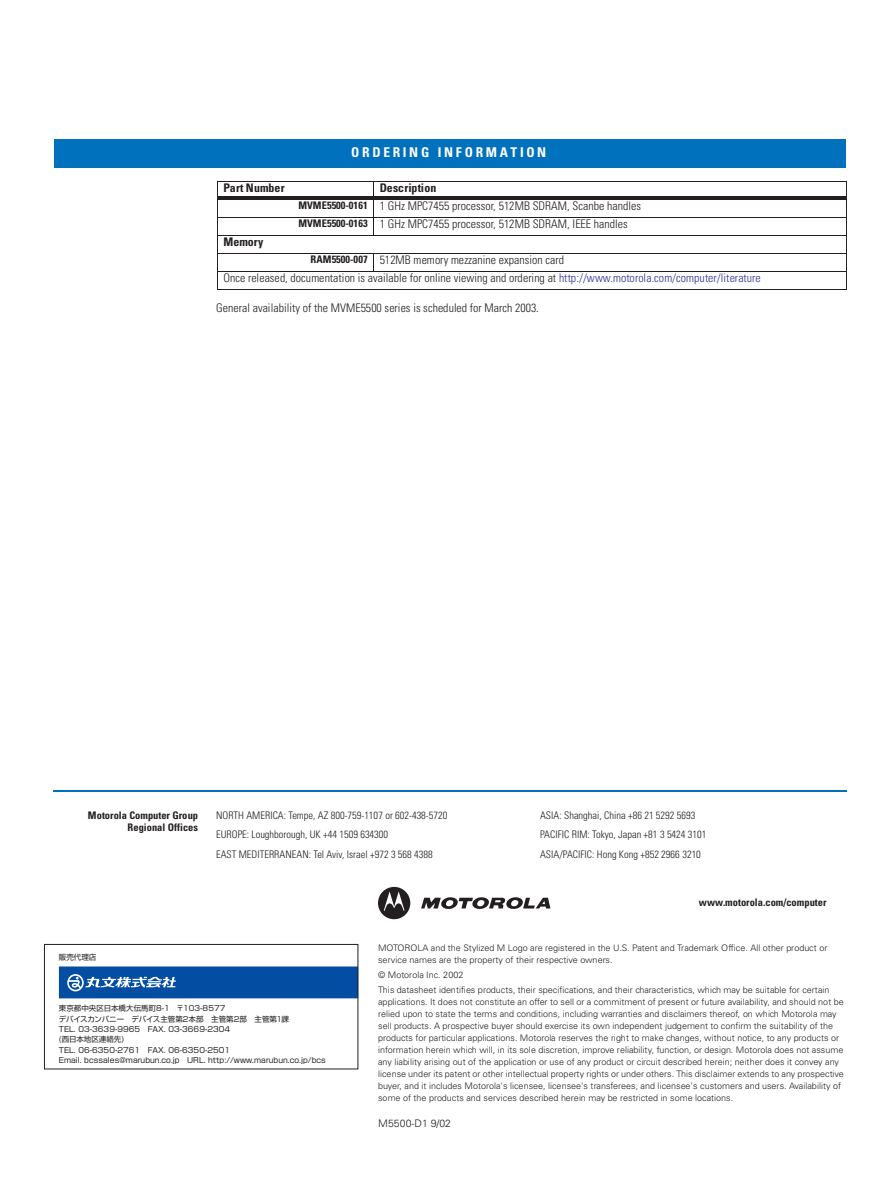
<style>
.page{position:relative;width:894px;height:1190px;background:#fff}
.page>*{position:absolute;margin:0;border:0;box-sizing:border-box;transform-origin:0 0}
.t1{font:700 condensed 13.5px "Univers";letter-spacing:.205em;color:#fff}
.t2{font:300 condensed 11.85px/18px "Univers";letter-spacing:.005em;color:#231f20}
.t3{font:700 condensed 11.85px "Univers";color:#231f20}
.t4{font:300 condensed 10.5px/19.5px "Univers";letter-spacing:.005em;color:#231f20}
.t5{font:700 condensed 10.5px/12px "Univers";color:#231f20;text-align:right}
.t6{font:300 10.5px "Univers";letter-spacing:.005em;color:#231f20}
.t7{font:300 9px/12px "Univers";color:#231f20}
.t8{font:7.5px/10.4px "Shin Go";color:#231f20}
.s1{font-weight:700}
.s2{font-weight:700;font-size:10.5px}
.s3{color:#2e3092}
</style>
<div class="page">
<div style="left:378px;top:887px;width:32px;height:32px;background:#231f20;border-radius:50%"></div>
<svg style="left:384px;top:891px;width:21px;height:19px"></svg>
<svg style="left:421px;top:897px;width:129px;height:12px"></svg>
<hr style="left:54px;top:790px;width:793px;height:2px;background:#0071bc">
<div style="left:54px;top:139px;width:792px;height:28px;background:#0071bc"></div>
<hr style="left:217px;top:181px;width:1px;height:108px;background:#231f20">
<hr style="left:373px;top:181px;width:1px;height:54px;background:#231f20">
<svg style="left:373px;top:254px;width:1px;height:17px"></svg>
<hr style="left:846px;top:181px;width:1px;height:108px;background:#231f20">
<hr style="left:217px;top:181px;width:629px;height:1px;background:#231f20">
<hr style="left:217px;top:196px;width:629px;height:3px;background:#231f20">
<hr style="left:217px;top:217px;width:629px;height:1px;background:#231f20">
<hr style="left:217px;top:235px;width:629px;height:1px;background:#231f20">
<hr style="left:217px;top:253px;width:629px;height:1px;background:#231f20">
<hr style="left:217px;top:271px;width:629px;height:1px;background:#231f20">
<hr style="left:217px;top:289px;width:629px;height:1px;background:#231f20">
<div style="left:59px;top:966px;width:299px;height:32px;background:#034ea2"></div>
<svg style="left:67px;top:974px;width:109px;height:17px"></svg>
<div style="left:44px;top:944px;width:314px;height:125px;border:1px solid #231f20"></div>
<h1 class="t1" style="left:351px;top:147px;width:197px">ORDERING INFORMATION</h1>
<h2 class="t3" style="left:223px;top:184px;width:63px">Part Number</h2>
<h2 class="t2" style="left:298px;top:180px;width:344px;text-indent:81px"><span class="s1">Description<br></span><span class="s2">MVME5500-0161</span> 1 GHz MPC7455 processor, 512MB SDRAM, Scanbe handles<br><span class="s2">MVME5500-0163</span> 1 GHz MPC7455 processor, 512MB SDRAM, IEEE handles</h2>
<h2 class="t3" style="left:223px;top:238px;width:42px">Memory</h2>
<h2 class="t2" style="left:223px;top:252px;width:539px;text-indent:87px"><span class="s2">RAM5500-007</span> 512MB memory mezzanine expansion card<br>Once released, documentation is available for online viewing and ordering at <span class="s3">http://www.motorola.com/computer/literature</span></h2>
<h2 class="t2" style="left:216px;top:300px;width:324px">General availability of the MVME5500 series is scheduled for March 2003.</h2>
<p class="t5" style="left:88px;top:810px;width:112px">Motorola Computer Group<br>Regional Offices</p>
<p class="t4" style="left:216px;top:806px;width:233px">NORTH AMERICA: Tempe, AZ 800-759-1107 or 602-438-5720<br>EUROPE: Loughborough, UK +44 1509 634300<br>EAST MEDITERRANEAN: Tel Aviv, Israel +972 3 568 4388</p>
<p class="t4" style="left:540px;top:806px;width:168px">ASIA: Shanghai, China +86 21 5292 5693<br>PACIFIC RIM: Tokyo, Japan +81 3 5424 3101<br>ASIA/PACIFIC: Hong Kong +852 2966 3210</p>
<p class="t8" style="left:59px;top:952px;width:39px">販売代理店</p>
<p class="t8" style="left:59px;top:1004px;width:168px">東京都中央区日本橋大伝馬町8-1　〒103-8577</p>
<p class="t8" style="left:59px;top:1035px;width:67px">(西日本地区連絡先)</p>
<p class="t8" style="left:59px;top:1014px;width:232px">デバイスカンパニー　デバイス主管第2本部　主管第2部　主管第１課</p>
<p class="t8" style="left:59px;top:1045px;width:268px">TEL. 06-6350-2761　FAX. 06-6350-2501<br>Email. bcssales@marubun.co.jp　URL. http://www.marubun.co.jp/bcs</p>
<p class="t8" style="left:59px;top:1024px;width:173px">TEL. 03-3639-9965　FAX. 03-3669-2304</p>
<p class="t5" style="left:699px;top:897px;width:129px">www.motorola.com/computer</p>
<p class="t7" style="left:378px;top:942px;width:451px">MOTOROLA and the Stylized M Logo are registered in the U.S. Patent and Trademark Office. All other product or service names are the property of their respective owners.</p>
<p class="t7" style="left:378px;top:968px;width:453px;line-height:15.1px">© Motorola Inc. 2002<br>This datasheet identifies products, their specifications, and their characteristics, which may be suitable for certain</p>
<p class="t7" style="left:378px;top:996px;width:467px">applications. It does not constitute an offer to sell or a commitment of present or future availability, and should not be relied upon to state the terms and conditions, including warranties and disclaimers thereof, on which Motorola may sell products. A prospective buyer should exercise its own independent judgement to confirm the suitability of the products for particular applications. Motorola reserves the right to make changes, without notice, to any products or information herein which will, in its sole discretion, improve reliability, function, or design. Motorola does not assume any liability arising out of the application or use of any product or circuit described herein; neither does it convey any license under its patent or other intellectual property rights or under others. This disclaimer extends to any prospective buyer, and it includes Motorola's licensee, licensee's transferees, and licensee's customers and users. Availability of some of the products and services described herein may be restricted in some locations.</p>
<p class="t6" style="left:378px;top:1119px;width:74px">M5500-D1 9/02</p>
</div>
